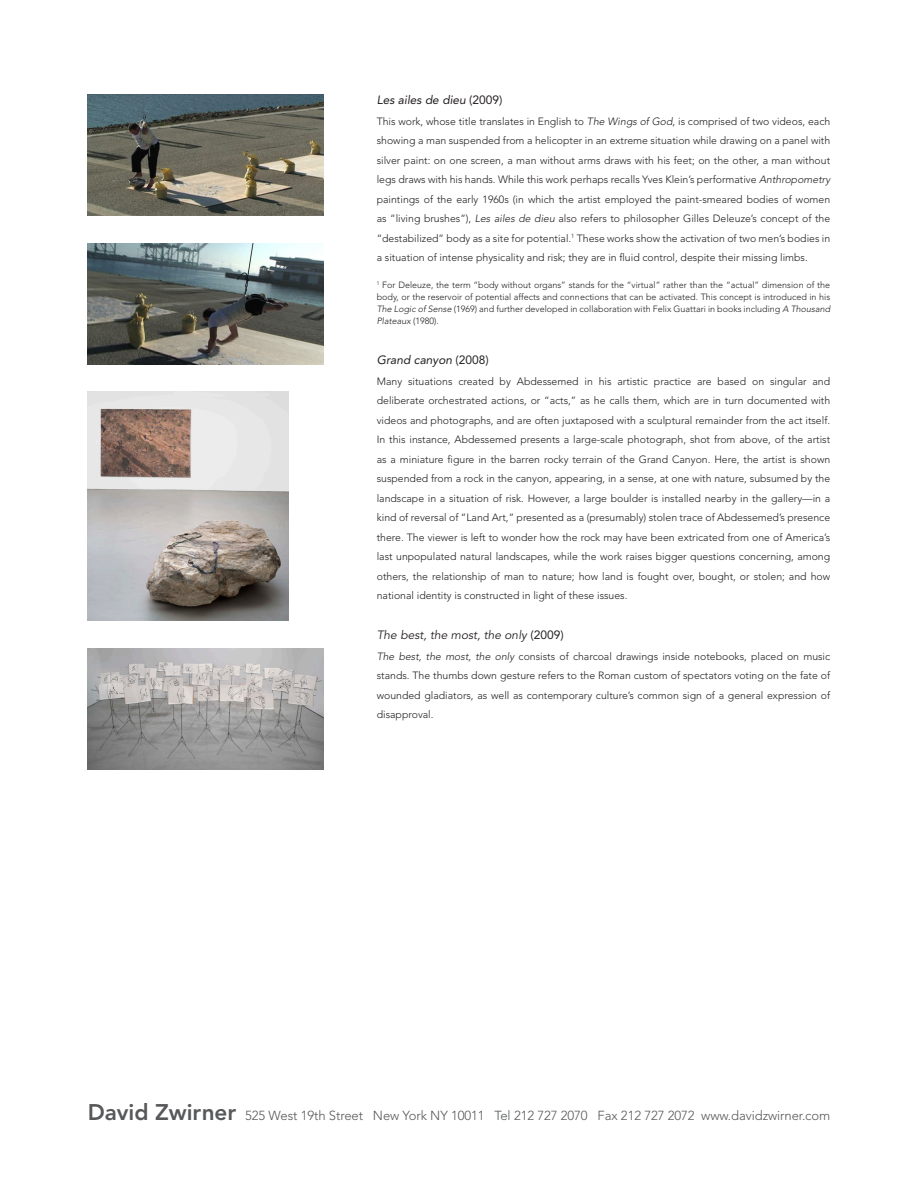
<style>
.page{position:relative;width:918px;height:1188px;background:#fff}
.page>*{position:absolute;margin:0;border:0;box-sizing:border-box;transform-origin:0 0}
.t1{font:300 13.05px "Avenir";letter-spacing:-.005em;color:#57585a}
.t2{font:italic 12px "Avenir";color:#231f20}
.t3{font:italic 12px "Avenir";color:#231f20}
.t4{font:300 10.5px/19.5px "Avenir";color:#231f20;text-align:justify}
.t5{font:300 9px/12px "Avenir";color:#231f20;text-align:justify}
.s1{font-style:normal}
.s2{font-style:italic}
.s3{font-weight:800;font-size:22.5px}
</style>
<div class="page">
<img style="left:88px;top:392px;width:201px;height:229px">
<img style="left:88px;top:243px;width:236px;height:121px">
<img style="left:88px;top:648px;width:236px;height:122px">
<img style="left:88px;top:94px;width:236px;height:122px">
<p class="t2" style="left:377px;top:92px;width:127px">Les ailes de dieu <span class="s1">(2009)</span></p>
<p class="t4" style="left:377px;top:111px;width:455px">This work, whose title translates in English to <span class="s2">The Wings of God</span>, is comprised of two videos, each showing a man suspended from a helicopter in an extreme situation while drawing on a panel with silver paint: on one screen, a man without arms draws with his feet; on the other, a man without legs draws with his hands. While this work perhaps recalls Yves Klein’s performative <span class="s2">Anthropometry </span>paintings of the early 1960s (in which the artist employed the paint-smeared bodies of women as “living brushes”), <span class="s2">Les ailes de dieu</span> also refers to philosopher Gilles Deleuze’s concept of the “destabilized” body as a site for potential.<sup>1</sup> These works show the activation of two men’s bodies in a situation of intense physicality and risk; they are in fluid control, despite their missing limbs.</p>
<p class="t5" style="left:377px;top:279px;width:455px"><sup>1</sup> For Deleuze, the term “body without organs” stands for the “virtual” rather than the “actual” dimension of the body, or the reservoir of potential affects and connections that can be activated. This concept is introduced in his <span class="s2">The Logic of Sense</span> (1969) and further developed in collaboration with Felix Guattari in books including <span class="s2">A Thousand Plateaux</span> (1980).</p>
<p class="t2" style="left:377px;top:353px;width:114px">Grand canyon <span class="s1">(2008)</span></p>
<p class="t4" style="left:377px;top:371px;width:455px">Many situations created by Abdessemed in his artistic practice are based on singular and deliberate orchestrated actions, or “acts,” as he calls them, which are in turn documented with videos and photographs, and are often juxtaposed with a sculptural remainder from the act itself.<br>In this instance, Abdessemed presents a large-scale photograph, shot from above, of the artist as a miniature figure in the barren rocky terrain of the Grand Canyon. Here, the artist is shown suspended from a rock in the canyon, appearing, in a sense, at one with nature, subsumed by the landscape in a situation of risk. However, a large boulder is installed nearby in the gallery—in a kind of reversal of “Land Art,” presented as a (presumably) stolen trace of Abdessemed’s presence there. The viewer is left to wonder how the rock may have been extricated from one of America’s last unpopulated natural landscapes, while the work raises bigger questions concerning, among others, the relationship of man to nature; how land is fought over, bought, or stolen; and how national identity is constructed in light of these issues.</p>
<p class="t3" style="left:377px;top:628px;width:188px">The best, the most, the only <span class="s1">(2009)</span></p>
<p class="t4" style="left:377px;top:646px;width:455px"><span class="s2">The best, the most, the only</span> consists of charcoal drawings inside notebooks, placed on music stands. The thumbs down gesture refers to the Roman custom of spectators voting on the fate of wounded gladiators, as well as contemporary culture’s common sign of a general expression of disapproval.</p>
<p class="t1" style="left:88px;top:1108px;width:744px"><span class="s3">David Zwirner</span> 525 West 19th Street New York NY 10011 Tel 212 727 2070 Fax 212 727 2072 www.davidzwirner.com</p>
</div>
